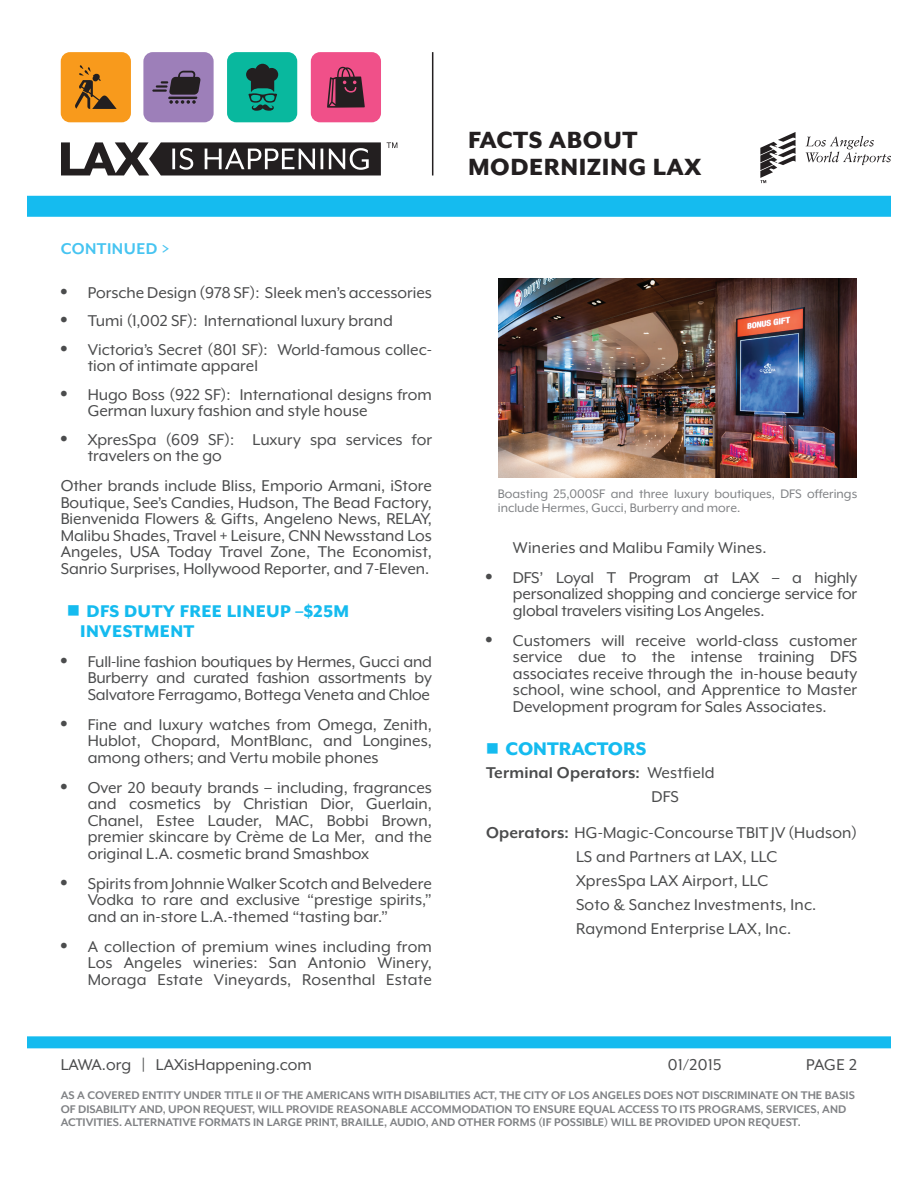
<style>
.page{position:relative;width:918px;height:1188px;background:#fff}
.page>*{position:absolute;margin:0;border:0;box-sizing:border-box;transform-origin:0 0}
.t1{font:800 27px/27px "Mr Eaves XL Mod OT";letter-spacing:.02em;color:#231f20}
.t2{font:800 21px "Mr Eaves XL Mod OT";color:#15bbef}
.t3{font:800 19.5px/19.5px "Mr Eaves XL Mod OT";letter-spacing:.02em;color:#15bbef}
.t4{font:18px/16.5px "Mr Eaves XL Mod OT";color:#4b4c4d;text-align:justify}
.t5{font:700 18px/24px "Mr Eaves XL Mod OT";letter-spacing:.01em;color:#4b4c4d}
.t6{font:700 18px "Mr Eaves XL Mod OT";letter-spacing:.025em;color:#46c4f1}
.t7{font:14.25px/14.2px "Mr Eaves XL Mod OT";color:#808285}
.t8{font:700 12.75px/13.5px "Mr Eaves XL Mod OT";color:#808285}
.s1{font-family:"Helvetica LT Std"}
.s2{font-weight:400}
.s3{font-weight:700}
</style>
<div class="page">
<div style="left:27px;top:1036px;width:864px;height:12px;background:#15bbef"></div>
<hr style="left:432px;top:52px;width:1px;height:123px;background:#231f20">
<svg style="left:760px;top:132px;width:36px;height:51px"></svg>
<svg style="left:806px;top:136px;width:85px;height:29px"></svg>
<div style="left:27px;top:196px;width:864px;height:21px;background:#15bbef"></div>
<div style="left:61px;top:52px;width:70px;height:70px;background:#f89a1c;border-radius:9px"></div>
<svg style="left:75px;top:65px;width:42px;height:44px"></svg>
<div style="left:143px;top:52px;width:71px;height:70px;background:#9d7fb9;border-radius:9px"></div>
<hr style="left:152px;top:89px;width:15px;height:3px;background:#231f20">
<svg style="left:156px;top:71px;width:45px;height:33px"></svg>
<div style="left:227px;top:52px;width:70px;height:70px;background:#09b89e;border-radius:9px"></div>
<svg style="left:246px;top:64px;width:32px;height:47px"></svg>
<div style="left:311px;top:52px;width:70px;height:70px;background:#f05089;border-radius:9px"></div>
<svg style="left:327px;top:67px;width:38px;height:41px"></svg>
<svg style="left:61px;top:142px;width:320px;height:34px"></svg>
<svg style="left:387px;top:142px;width:10px;height:6px"></svg>
<img style="left:498px;top:279px;width:359px;height:198px">
<p class="t6" style="left:61px;top:240px;width:110px">CONTINUED &gt;</p>
<p class="t4" style="left:61px;top:284px;width:373px"><span class="s1">•</span> Porsche Design (978 SF): Sleek men’s accessories</p>
<p class="t4" style="left:61px;top:313px;width:334px"><span class="s1">•</span> Tumi (1,002 SF): International luxury brand</p>
<p class="t4" style="left:88px;top:341px;width:346px;text-indent:-27px"><span class="s1">•</span> Victoria’s Secret (801 SF): World-famous collec&shy;tion of intimate apparel</p>
<p class="t4" style="left:88px;top:386px;width:346px;text-indent:-27px"><span class="s1">•</span> Hugo Boss (922 SF): International designs from<br>German luxury fashion and style house</p>
<p class="t4" style="left:88px;top:431px;width:346px;text-indent:-27px"><span class="s1">•</span> XpresSpa (609 SF): Luxury spa services for travelers on the go</p>
<p class="t4" style="left:61px;top:478px;width:373px">Other brands include Bliss, Emporio Armani, iStore Boutique, See’s Candies, Hudson, The Bead Factory, Bienvenida Flowers &amp; Gifts, Angeleno News, RELAY, Malibu Shades, Travel + Leisure, CNN Newsstand Los Angeles, USA Today Travel Zone, The Economist, Sanrio Surprises, Hollywood Reporter, and 7-Eleven.</p>
<p class="t3" style="left:80px;top:602px;width:270px;text-indent:-13px">■ DFS DUTY FREE LINEUP –$25M<br>INVESTMENT</p>
<p class="t4" style="left:88px;top:653px;width:346px;text-indent:-27px"><span class="s1">•</span> Full-line fashion boutiques by Hermes, Gucci and Burberry and curated fashion assortments by Salvatore Ferragamo, Bottega Veneta and Chloe</p>
<p class="t4" style="left:88px;top:716px;width:346px;text-indent:-27px"><span class="s1">•</span> Fine and luxury watches from Omega, Zenith, Hublot, Chopard, MontBlanc, and Longines, among others; and Vertu mobile phones</p>
<p class="t4" style="left:88px;top:779px;width:346px;text-indent:-27px"><span class="s1">•</span> Over 20 beauty brands – including, fragrances and cosmetics by Christian Dior, Guerlain, Chanel, Estee Lauder, MAC, Bobbi Brown, premier skincare by Crème de La Mer, and the original L.A. cosmetic brand Smashbox</p>
<p class="t4" style="left:88px;top:875px;width:346px;text-indent:-27px"><span class="s1">•</span> Spirits from Johnnie Walker Scotch and Belvedere Vodka to rare and exclusive “prestige spirits,” and an in-store L.A.-themed “tasting bar.”</p>
<p class="t4" style="left:88px;top:938px;width:346px;text-indent:-27px"><span class="s1">•</span> A collection of premium wines including from Los Angeles wineries: San Antonio Winery, Moraga Estate Vineyards, Rosenthal Estate</p>
<h1 class="t1" style="left:468px;top:127px;width:235px">FACTS ABOUT<br>MODERNIZING LAX</h1>
<p class="t7" style="left:498px;top:486px;width:361px">Boasting 25,000SF and three luxury boutiques, DFS offerings include Hermes, Gucci, Burberry and more.</p>
<p class="t4" style="left:513px;top:539px;width:255px">Wineries and Malibu Family Wines.</p>
<p class="t4" style="left:513px;top:569px;width:346px;text-indent:-27px"><span class="s1">•</span> DFS’ Loyal T Program at LAX – a highly personalized shopping and concierge service for global travelers visiting Los Angeles.</p>
<p class="t4" style="left:513px;top:632px;width:346px;text-indent:-27px"><span class="s1">•</span> Customers will receive world-class customer service due to the intense training DFS associates receive through the in-house beauty school, wine school, and Apprentice to Master Development program for Sales Associates.</p>
<p class="t2" style="left:486px;top:738px;width:162px">■ CONTRACTORS</p>
<p class="t5" style="left:652px;top:761px;width:64px;text-indent:-166px">Terminal Operators: <span class="s2">Westfield<br>DFS</span></p>
<p class="t4" style="left:576px;top:821px;width:283px;line-height:24px;text-align:left;text-indent:-90px"><span class="s3">Operators:</span> HG-Magic-Concourse TBIT JV (Hudson)<br>LS and Partners at LAX, LLC<br>XpresSpa LAX Airport, LLC<br>Soto &amp; Sanchez Investments, Inc.<br>Raymond Enterprise LAX, Inc.</p>
<p class="t4" style="left:61px;top:1056px;width:253px">LAWA.org | LAXisHappening.com</p>
<p class="t4" style="left:806px;top:1056px;width:53px">PAGE 2</p>
<p class="t4" style="left:668px;top:1056px;width:55px">01/2015</p>
<p class="t8" style="left:61px;top:1089px;width:796px">AS A COVERED ENTITY UNDER TITLE II OF THE AMERICANS WITH DISABILITIES ACT, THE CITY OF LOS ANGELES DOES NOT DISCRIMINATE ON THE BASIS<br>OF DISABILITY AND, UPON REQUEST, WILL PROVIDE REASONABLE ACCOMMODATION TO ENSURE EQUAL ACCESS TO ITS PROGRAMS, SERVICES, AND<br>ACTIVITIES. ALTERNATIVE FORMATS IN LARGE PRINT, BRAILLE, AUDIO, AND OTHER FORMS (IF POSSIBLE) WILL BE PROVIDED UPON REQUEST.</p>
</div>
